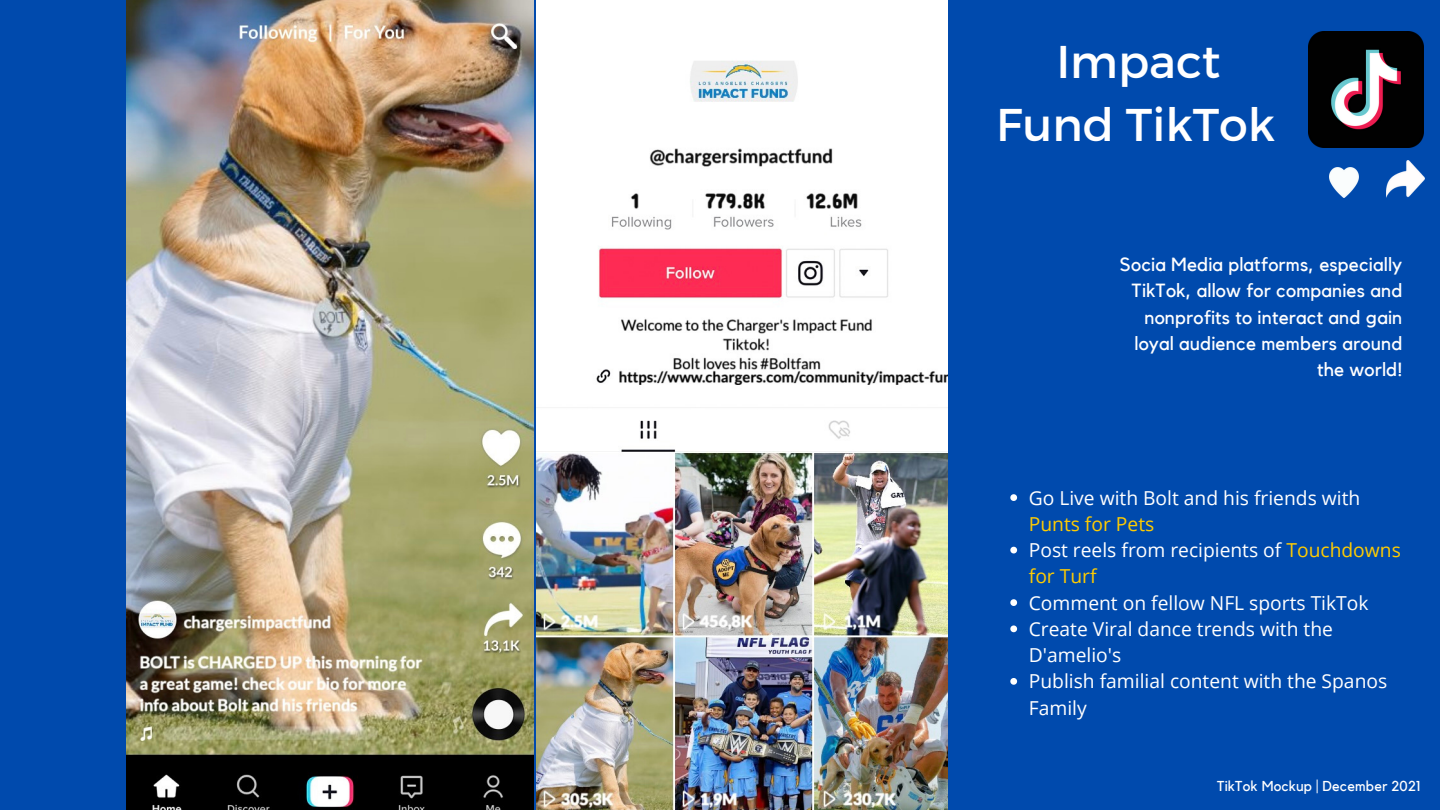
<style>
.page{position:relative;width:1440px;height:810px;background:#004aad}
.page>*{position:absolute;margin:0;border:0;box-sizing:border-box;transform-origin:0 0}
.t1{font:45.9px/63.8px "Montserrat";color:#fff;text-align:center}
.t2{font:19.2px/26.2px "Open Sans";color:#fff}
.t3{font:19px/26.1px "Kollektif";letter-spacing:.01em;color:#fff;text-align:right}
.t4{font:14.3px "Kollektif";letter-spacing:.01em;color:#fff}
.s1{color:#fc0}
</style>
<div class="page">
<img style="left:127px;top:0;width:406px;height:810px">
<img style="left:1330px;top:168px;width:29px;height:29px">
<img style="left:1386px;top:160px;width:39px;height:37px">
<img style="left:1308px;top:32px;width:116px;height:115px">
<img style="left:537px;top:0;width:410px;height:810px">
<svg style="left:1010px;top:494px;width:7px;height:7px"></svg>
<svg style="left:1010px;top:547px;width:7px;height:6px"></svg>
<svg style="left:1010px;top:599px;width:7px;height:7px"></svg>
<svg style="left:1010px;top:625px;width:7px;height:7px"></svg>
<svg style="left:1010px;top:678px;width:7px;height:7px"></svg>
<p class="t1" style="left:996px;top:27px;width:281px">Impact<br>Fund TikTok</p>
<p class="t3" style="left:1120px;top:252px;width:284px">Socia Media platforms, especially<br>TikTok, allow for companies and nonprofits to interact and gain loyal audience members around the world!</p>
<p class="t2" style="left:1029px;top:484px;width:333px">Go Live with Bolt and his friends with<br><span class="s1">Punts for Pets</span></p>
<p class="t2" style="left:1029px;top:537px;width:374px">Post reels from recipients of <span class="s1">Touchdowns for Turf</span></p>
<p class="t2" style="left:1029px;top:589px;width:341px">Comment on fellow NFL sports TikTok</p>
<p class="t2" style="left:1029px;top:615px;width:306px">Create Viral dance trends with the<br>D'amelio's</p>
<p class="t2" style="left:1029px;top:668px;width:360px">Publish familial content with the Spanos<br>Family</p>
<p class="t4" style="left:1217px;top:780px;width:205px">TikTok Mockup | December 2021</p>
</div>
